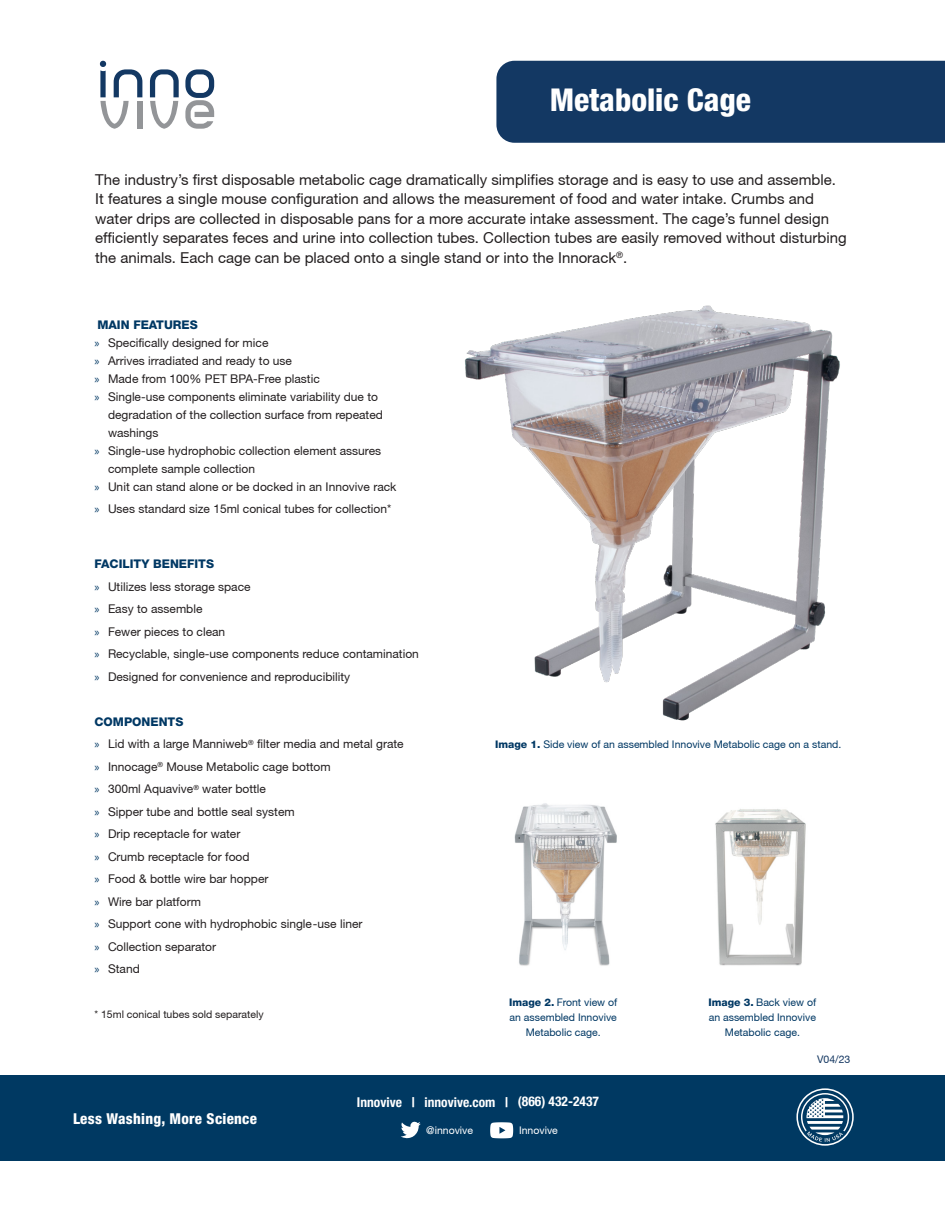
<style>
.page{position:relative;width:945px;height:1215px;background:#fff}
.page>*{position:absolute;margin:0;border:0;box-sizing:border-box;transform-origin:0 0}
.t1{font:800 condensed 31.5px "Helvetica Neue LT Std";color:#fff}
.t2{font:15px/19.5px "Helvetica 55 Roman";color:#231f20}
.t3{font:800 condensed 15px "Helvetica Neue LT Std";letter-spacing:.02em;color:#fff}
.t4{font:700 condensed 13.5px "Helvetica 77";color:#fff}
.t5{font:12px/18px "Helvetica 55 Roman";color:#231f20}
.Paragraph_Style_3{font:800 12px "Helvetica Neue LT Std";color:#003864}
.t6{font:10.5px/15px "Helvetica 55 Roman";color:#003864;text-align:center}
.bullets2{font:10.5px "Helvetica 55 Roman";color:#231f20}
.t7{font:10.5px "Helvetica 55 Roman";color:#fff}
.t8{font:10.5px "Helvetica 55 Roman";color:#153862}
.s1{font-family:"Myriad Pro";color:#003864}
.s2{font-family:"Helvetica Neue LT Std";font-weight:800}
</style>
<div class="page">
<svg style="left:185px;top:69px;width:29px;height:60px"></svg>
<svg style="left:150px;top:69px;width:29px;height:60px"></svg>
<svg style="left:100px;top:61px;width:42px;height:68px"></svg>
<div style="left:0;top:1075px;width:945px;height:86px;background:#003962"></div>
<svg style="left:401px;top:1121px;width:20px;height:17px"></svg>
<svg style="left:490px;top:1122px;width:23px;height:16px"></svg>
<svg style="left:796px;top:1088px;width:58px;height:58px"></svg>
<div style="left:496px;top:61px;width:449px;height:82px;background:#133863"></div>
<img style="left:465px;top:305px;width:375px;height:416px">
<img style="left:514px;top:803px;width:103px;height:163px">
<img style="left:715px;top:809px;width:91px;height:157px">
<p class="t1" style="left:550px;top:81px;width:203px">Metabolic Cage</p>
<p class="t2" style="left:95px;top:170px;width:753px">The industry’s first disposable metabolic cage dramatically simplifies storage and is easy to use and assemble.<br>It features a single mouse configuration and allows the measurement of food and water intake. Crumbs and water drips are collected in disposable pans for a more accurate intake assessment. The cage’s funnel design efficiently separates feces and urine into collection tubes. Collection tubes are easily removed without disturbing the animals. Each cage can be placed onto a single stand or into the Innorack<sup>®</sup>.</p>
<p class="Paragraph_Style_3" style="left:97px;top:317px;width:102px">MAIN FEATURES</p>
<p class="t5" style="left:94px;top:333px;width:175px"><span class="s1">»</span> Specifically designed for mice</p>
<p class="t5" style="left:94px;top:351px;width:199px"><span class="s1">»</span> Arrives irradiated and ready to use</p>
<p class="t5" style="left:94px;top:369px;width:227px"><span class="s1">»</span> Made from 100% PET BPA-Free plastic</p>
<p class="t5" style="left:108px;top:387px;width:276px;text-indent:-14px"><span class="s1">»</span> Single-use components eliminate variability due to degradation of the collection surface from repeated washings</p>
<p class="t5" style="left:108px;top:441px;width:275px;text-indent:-14px"><span class="s1">»</span> Single-use hydrophobic collection element assures complete sample collection</p>
<p class="t5" style="left:94px;top:477px;width:304px"><span class="s1">»</span> Unit can stand alone or be docked in an Innovive rack</p>
<p class="t5" style="left:94px;top:500px;width:298px"><span class="s1">»</span> Uses standard size 15ml conical tubes for collection*</p>
<p class="Paragraph_Style_3" style="left:94px;top:557px;width:121px">FACILITY BENEFITS</p>
<p class="t5" style="left:94px;top:577px;width:158px"><span class="s1">»</span> Utilizes less storage space</p>
<p class="t5" style="left:94px;top:600px;width:109px"><span class="s1">»</span> Easy to assemble</p>
<p class="t5" style="left:94px;top:622px;width:132px"><span class="s1">»</span> Fewer pieces to clean</p>
<p class="t5" style="left:94px;top:645px;width:326px"><span class="s1">»</span> Recyclable, single-use components reduce contamination</p>
<p class="t5" style="left:94px;top:667px;width:257px"><span class="s1">»</span> Designed for convenience and reproducibility</p>
<p class="Paragraph_Style_3" style="left:94px;top:714px;width:90px">COMPONENTS</p>
<p class="t5" style="left:94px;top:735px;width:311px"><span class="s1">»</span> Lid with a large Manniweb<sup>®</sup> filter media and metal grate</p>
<p class="t5" style="left:94px;top:757px;width:238px"><span class="s1">»</span> Innocage<sup>®</sup> Mouse Metabolic cage bottom</p>
<p class="t5" style="left:94px;top:780px;width:173px"><span class="s1">»</span> 300ml Aquavive<sup>®</sup> water bottle</p>
<p class="t5" style="left:94px;top:802px;width:202px"><span class="s1">»</span> Sipper tube and bottle seal system</p>
<p class="t5" style="left:94px;top:825px;width:147px"><span class="s1">»</span> Drip receptacle for water</p>
<p class="t5" style="left:94px;top:847px;width:157px"><span class="s1">»</span> Crumb receptacle for food</p>
<p class="t5" style="left:94px;top:870px;width:175px"><span class="s1">»</span> Food &amp; bottle wire bar hopper</p>
<p class="t5" style="left:94px;top:892px;width:108px"><span class="s1">»</span> Wire bar platform</p>
<p class="t5" style="left:94px;top:915px;width:270px"><span class="s1">»</span> Support cone with hydrophobic single-use liner</p>
<p class="t5" style="left:94px;top:937px;width:123px"><span class="s1">»</span> Collection separator</p>
<p class="t5" style="left:94px;top:960px;width:47px"><span class="s1">»</span> Stand</p>
<p class="bullets2" style="left:94px;top:1008px;width:171px">* 15ml conical tubes sold separately</p>
<p class="t6" style="left:495px;top:737px;width:348px"><span class="s2">Image 1.</span> Side view of an assembled Innovive Metabolic cage on a stand.</p>
<p class="t6" style="left:509px;top:995px;width:110px"><span class="s2">Image 2.</span> Front view of an assembled Innovive<br>Metabolic cage.</p>
<p class="t6" style="left:709px;top:995px;width:109px"><span class="s2">Image 3.</span> Back view of an assembled Innovive<br>Metabolic cage.</p>
<p class="t8" style="left:817px;top:1053px;width:35px">V04/23</p>
<p class="t3" style="left:73px;top:1109px;width:186px">Less Washing, More Science</p>
<p class="t4" style="left:357px;top:1094px;width:244px">Innovive | innovive.com | (866) 432-2437</p>
<p class="t7" style="left:426px;top:1124px;width:48px">@innovive</p>
<p class="t7" style="left:519px;top:1124px;width:40px">Innovive</p>
</div>
